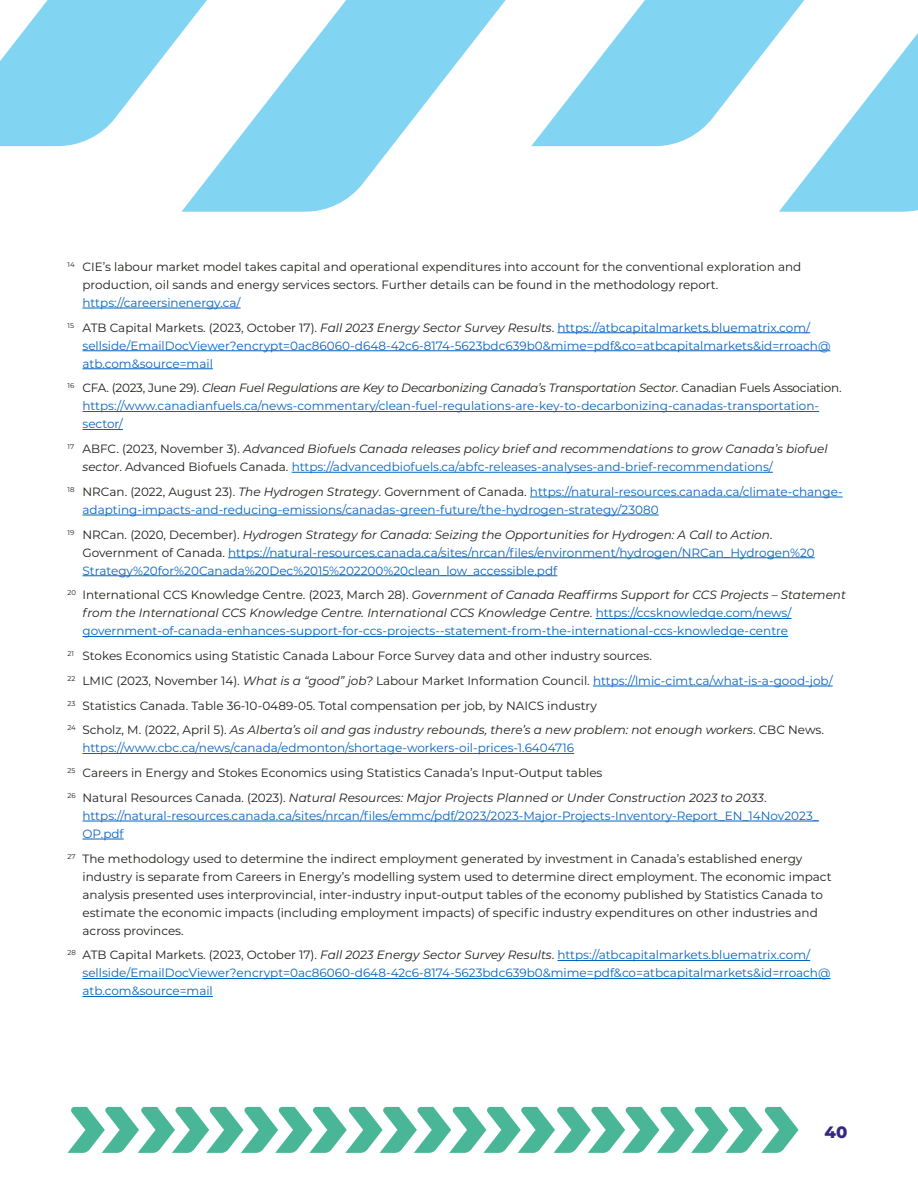
<style>
.page{position:relative;width:918px;height:1188px;background:#fff}
.page>*{position:absolute;margin:0;border:0;box-sizing:border-box;transform-origin:0 0}
.t1{font:800 16.5px "Montserrat";color:#32297f}
.t2{font:12px/18px "Montserrat";color:#0563c1}
.t3{font:12px/18px "Montserrat";color:#1d1d1b}
.t4{font:italic 12px/18px "Montserrat";color:#1d1d1b}
.s1{color:#1d1d1b}
.s2{font-style:italic;color:#1d1d1b}
.s3{font-style:normal}
.s4{font-style:normal;color:#0563c1}
.s5{font-style:italic}
.s6{color:#0563c1}
</style>
<div class="page">
<svg style="left:68px;top:1107px;width:731px;height:46px"></svg>
<hr style="left:82px;top:308px;width:159px;height:1px;background:#0563c1">
<hr style="left:557px;top:332px;width:253px;height:1px;background:#0563c1">
<hr style="left:82px;top:350px;width:748px;height:1px;background:#0563c1">
<hr style="left:82px;top:368px;width:131px;height:1px;background:#0563c1">
<hr style="left:82px;top:411px;width:737px;height:1px;background:#0563c1">
<hr style="left:82px;top:429px;width:41px;height:1px;background:#0563c1">
<hr style="left:292px;top:472px;width:481px;height:1px;background:#0563c1">
<hr style="left:530px;top:497px;width:313px;height:1px;background:#0563c1">
<hr style="left:82px;top:515px;width:577px;height:1px;background:#0563c1">
<hr style="left:228px;top:557px;width:587px;height:1px;background:#0563c1">
<hr style="left:82px;top:575px;width:475px;height:1px;background:#0563c1">
<hr style="left:596px;top:618px;width:196px;height:1px;background:#0563c1">
<hr style="left:82px;top:636px;width:706px;height:1px;background:#0563c1">
<hr style="left:593px;top:686px;width:240px;height:1px;background:#0563c1">
<hr style="left:82px;top:753px;width:492px;height:1px;background:#0563c1">
<hr style="left:82px;top:821px;width:737px;height:1px;background:#0563c1">
<hr style="left:82px;top:839px;width:42px;height:1px;background:#0563c1">
<hr style="left:557px;top:960px;width:253px;height:1px;background:#0563c1">
<hr style="left:82px;top:978px;width:748px;height:1px;background:#0563c1">
<hr style="left:82px;top:996px;width:131px;height:1px;background:#0563c1">
<svg style="left:0;top:0;width:181px;height:146px;fill:#82d4f3"></svg>
<svg style="left:181px;top:0;width:478px;height:212px"></svg>
<svg style="left:531px;top:0;width:274px;height:146px;fill:#82d4f3"></svg>
<svg style="left:779px;top:33px;width:139px;height:179px"></svg>
<p class="t3" style="left:82px;top:257px;width:720px;text-indent:-15px"><sup>14</sup> CIE’s labour market model takes capital and operational expenditures into account for the conventional exploration and production, oil sands and energy services sectors. Further details can be found in the methodology report.</p>
<p class="t2" style="left:68px;top:290px;width:744px;line-height:24.8px;text-indent:15px">https://careersinenergy.ca/<br><sup>15</sup> <span class="s1">ATB Capital Markets. (2023, October 17).</span> <span class="s2">Fall 2023 Energy Sector Survey Results</span><span class="s1">.</span> https://atbcapitalmarkets.bluematrix.com/</p>
<p class="t2" style="left:83px;top:336px;width:749px">sellside/EmailDocViewer?encrypt=0ac86060-d648-42c6-8174-5623bdc639b0&amp;mime=pdf&amp;co=atbcapitalmarkets&amp;id=rroach@ atb.com&amp;source=mail</p>
<p class="t2" style="left:82px;top:379px;width:761px;text-indent:-15px"><sup>16</sup> <span class="s1">CFA. (2023, June 29).</span> <span class="s2">Clean Fuel Regulations are Key to Decarbonizing Canada’s Transportation Sector</span><span class="s1">. Canadian Fuels Association. </span>https://www.canadianfuels.ca/news-commentary/clean-fuel-regulations-are-key-to-decarbonizing-canadas-transportation&shy;sector/</p>
<p class="t4" style="left:82px;top:439px;width:747px;text-indent:-15px"><sup>17</sup> <span class="s3">ABFC. (2023, November 3).</span> Advanced Biofuels Canada releases policy brief and recommendations to grow Canada’s biofuel sector<span class="s3">. Advanced Biofuels Canada.</span> <span class="s4">https://advancedbiofuels.ca/abfc-releases-analyses-and-brief-recommendations/</span></p>
<p class="t2" style="left:83px;top:482px;width:762px;text-indent:-15px"><sup>18</sup> <span class="s1">NRCan. (2022, August 23).</span> <span class="s2">The Hydrogen Strategy</span><span class="s1">. Government of Canada.</span> https://natural-resources.canada.ca/climate-change&shy;adapting-impacts-and-reducing-emissions/canadas-green-future/the-hydrogen-strategy/23080</p>
<p class="t2" style="left:82px;top:525px;width:734px;text-indent:-15px"><sup>19</sup> <span class="s1">NRCan. (2020, December).</span> <span class="s2">Hydrogen Strategy for Canada: Seizing the Opportunities for Hydrogen: A Call to Action</span><span class="s1">.<br>Government of Canada.</span> https://natural-resources.canada.ca/sites/nrcan/files/environment/hydrogen/NRCan_Hydrogen%20<br>Strategy%20for%20Canada%20Dec%2015%202200%20clean_low_accessible.pdf</p>
<p class="t2" style="left:82px;top:586px;width:765px;text-indent:-15px"><sup>20</sup> <span class="s1">International CCS Knowledge Centre. (2023, March 28).</span> <span class="s2">Government of Canada Reaffirms Support for CCS Projects – Statement from the International CCS Knowledge Centre. International CCS Knowledge Centre</span><span class="s1">.</span> https://ccsknowledge.com/news/ government-of-canada-enhances-support-for-ccs-projects--statement-from-the-international-ccs-knowledge-centre</p>
<p class="t3" style="left:68px;top:643px;width:767px;line-height:24.8px"><sup>21</sup> Stokes Economics using Statistic Canada Labour Force Survey data and other industry sources.<br><sup>22</sup> LMIC (2023, November 14). <span class="s5">What is a “good” job?</span> Labour Market Information Council. <span class="s6">https://lmic-cimt.ca/what-is-a-good-job/ </span><sup>23</sup> Statistics Canada. Table 36-10-0489-05. Total compensation per job, by NAICS industry<br><sup>24</sup> Scholz, M. (2022, April 5). <span class="s5">As Alberta’s oil and gas industry rebounds, there’s a new problem: not enough workers</span>. CBC News.</p>
<p class="t3" style="left:68px;top:735px;width:701px;line-height:24.8px;text-indent:15px"><span class="s6">https://www.cbc.ca/news/canada/edmonton/shortage-workers-oil-prices-1.6404716<br></span><sup>25</sup> Careers in Energy and Stokes Economics using Statistics Canada’s Input-Output tables<br><sup>26</sup> Natural Resources Canada. (2023). <span class="s5">Natural Resources: Major Projects Planned or Under Construction 2023 to 2033</span>.</p>
<p class="t2" style="left:82px;top:806px;width:738px">https://natural-resources.canada.ca/sites/nrcan/files/emmc/pdf/2023/2023-Major-Projects-Inventory-Report_EN_14Nov2023_<br>OP.pdf</p>
<p class="t3" style="left:83px;top:849px;width:751px;text-indent:-15px"><sup>27</sup> The methodology used to determine the indirect employment generated by investment in Canada’s established energy industry is separate from Careers in Energy’s modelling system used to determine direct employment. The economic impact analysis presented uses interprovincial, inter-industry input-output tables of the economy published by Statistics Canada to estimate the economic impacts (including employment impacts) of specific industry expenditures on other industries and across provinces.</p>
<p class="t2" style="left:83px;top:946px;width:749px;text-indent:-15px"><sup>28</sup> <span class="s1">ATB Capital Markets. (2023, October 17).</span> <span class="s2">Fall 2023 Energy Sector Survey Results</span><span class="s1">.</span> https://atbcapitalmarkets.bluematrix.com/ sellside/EmailDocViewer?encrypt=0ac86060-d648-42c6-8174-5623bdc639b0&amp;mime=pdf&amp;co=atbcapitalmarkets&amp;id=rroach@ atb.com&amp;source=mail</p>
<h1 class="t1" style="left:825px;top:1120px;width:24px">40</h1>
</div>
